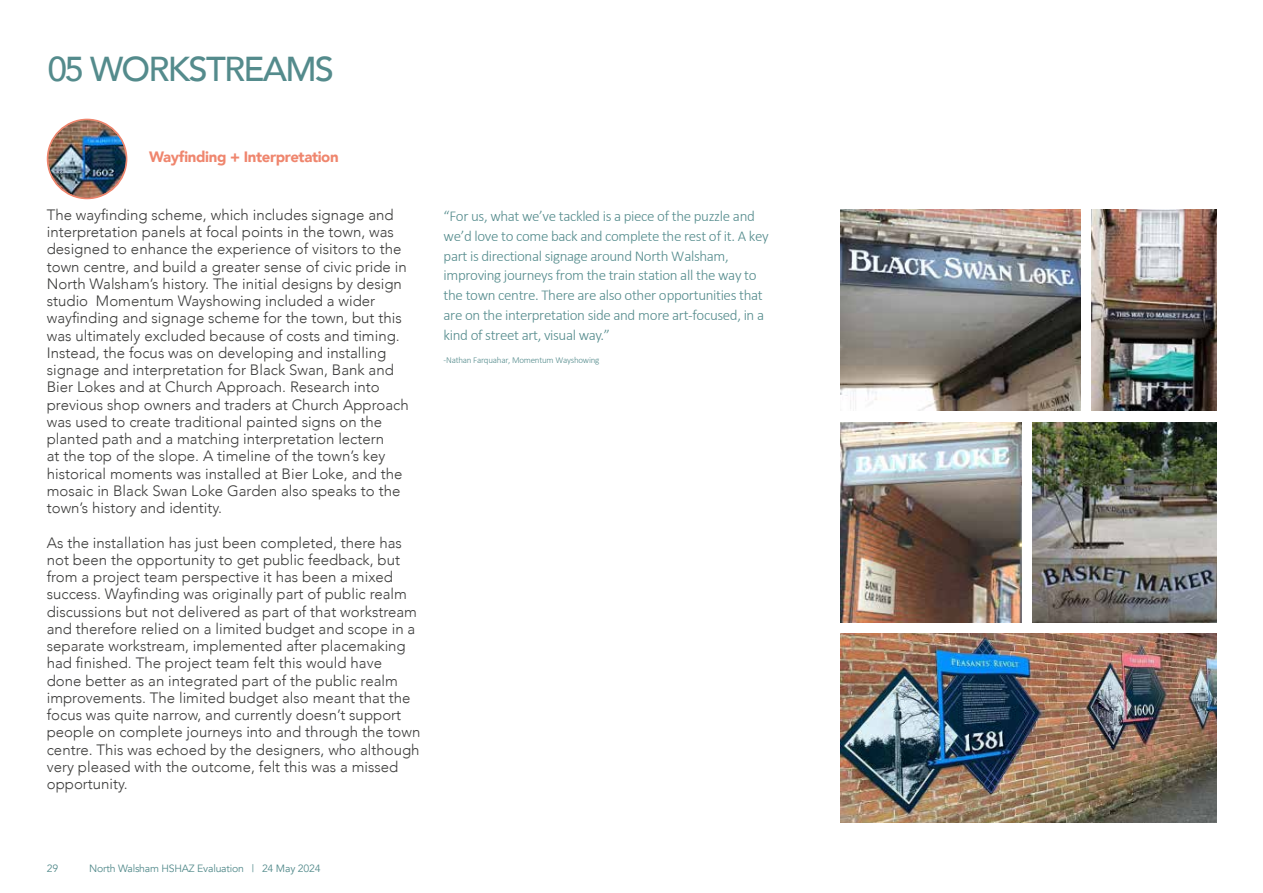
<style>
.page{position:relative;width:1263px;height:893px;background:#fff}
.page>*{position:absolute;margin:0;border:0;box-sizing:border-box;transform-origin:0 0}
.t1{font:500 34.5px "Avenir";letter-spacing:-.05em;color:#548b8c}
.t2{font:300 15px/17.2px "Avenir";color:#3c3c3b}
.t3{font:300 15px/19.8px "Calibri";letter-spacing:-.025em;color:#548b8c}
.t4{font:900 15px "Avenir";letter-spacing:-.025em;color:#ef866e}
.t5{font:10.5px "Avenir";letter-spacing:-.02em;color:#548b8c}
.t6{font:300 9px "Calibri";letter-spacing:-.025em;color:#548b8c}
</style>
<div class="page">
<img style="left:48px;top:119px;width:79px;height:79px;border-radius:40px">
<div style="left:47px;top:119px;width:80px;height:80px;border:2px solid #ef866e;border-radius:50%"></div>
<img style="left:840px;top:210px;width:241px;height:200px">
<img style="left:1091px;top:210px;width:125px;height:200px">
<img style="left:840px;top:422px;width:181px;height:201px">
<img style="left:1032px;top:422px;width:184px;height:201px">
<img style="left:840px;top:634px;width:376px;height:189px">
<h1 class="t1" style="left:47px;top:39px;width:288px">05 WORKSTREAMS</h1>
<p class="t4" style="left:149px;top:144px;width:191px">Wayfinding + Interpretation</p>
<p class="t2" style="left:47px;top:206px;width:363px">The wayfinding scheme, which includes signage and interpretation panels at focal points in the town, was designed to enhance the experience of visitors to the town centre, and build a greater sense of civic pride in North Walsham’s history. The initial designs by design studio Momentum Wayshowing included a wider wayfinding and signage scheme for the town, but this was ultimately excluded because of costs and timing.<br>Instead, the focus was on developing and installing signage and interpretation for Black Swan, Bank and Bier Lokes and at Church Approach. Research into previous shop owners and traders at Church Approach was used to create traditional painted signs on the planted path and a matching interpretation lectern<br>at the top of the slope. A timeline of the town’s key historical moments was installed at Bier Loke, and the mosaic in Black Swan Loke Garden also speaks to the town’s history and identity.</p>
<p class="t2" style="left:47px;top:534px;width:375px">As the installation has just been completed, there has not been the opportunity to get public feedback, but from a project team perspective it has been a mixed success. Wayfinding was originally part of public realm discussions but not delivered as part of that workstream and therefore relied on a limited budget and scope in a separate workstream, implemented after placemaking had finished. The project team felt this would have done better as an integrated part of the public realm improvements. The limited budget also meant that the focus was quite narrow, and currently doesn’t support people on complete journeys into and through the town centre. This was echoed by the designers, who although very pleased with the outcome, felt this was a missed opportunity.</p>
<p class="t3" style="left:444px;top:206px;width:326px">“For us, what we’ve tackled is a piece of the puzzle and we’d love to come back and complete the rest of it. A key part is directional signage around North Walsham, improving journeys from the train station all the way to the town centre. There are also other opportunities that are on the interpretation side and more art-focused, in a kind of street art, visual way.”</p>
<p class="t6" style="left:444px;top:354px;width:157px">-Nathan Farquahar, Momentum Wayshowing</p>
<p class="t5" style="left:47px;top:862px;width:13px">29</p>
<p class="t5" style="left:89px;top:862px;width:233px">North Walsham HSHAZ Evaluation | 24 May 2024</p>
</div>
